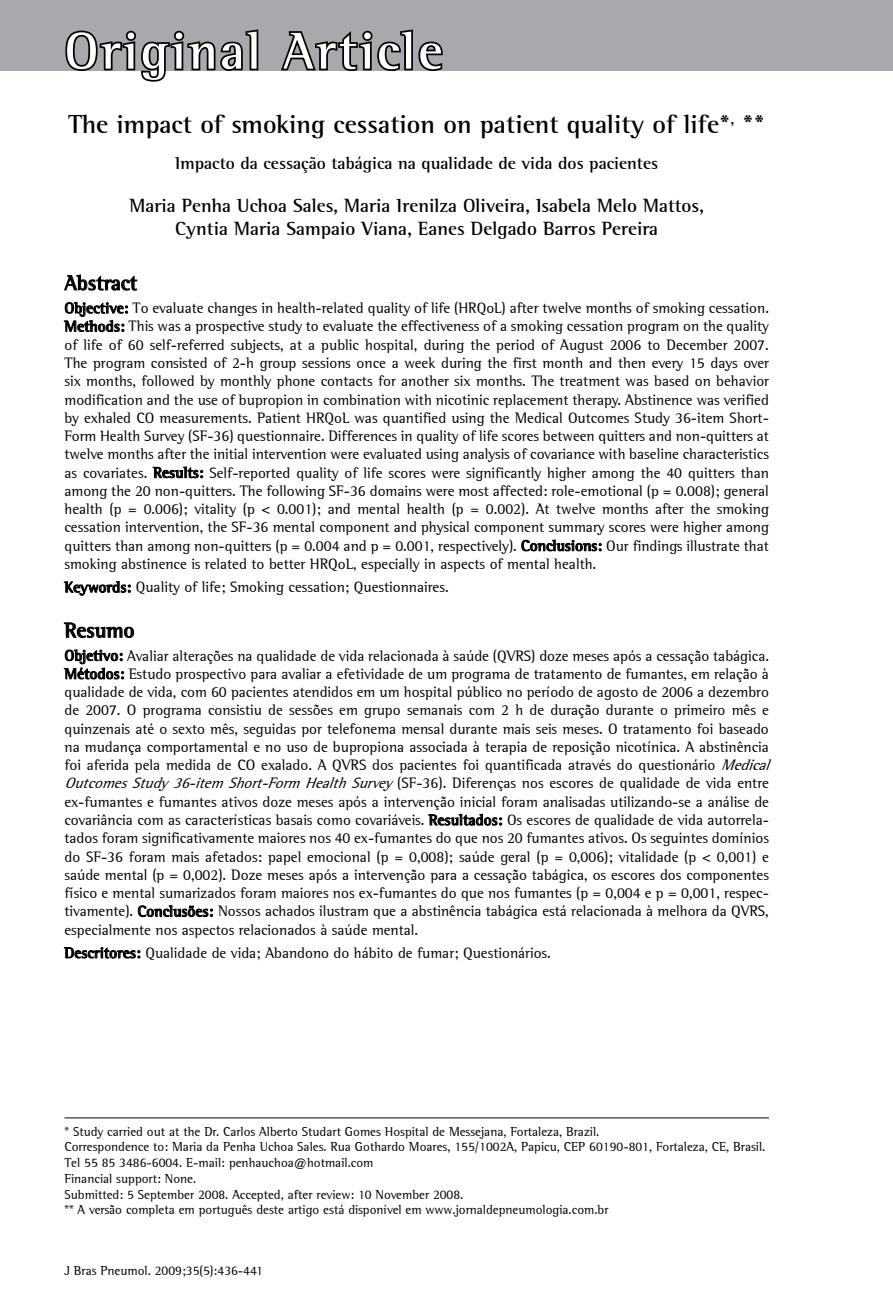
<style>
.page{position:relative;width:893px;height:1315px;background:#fff}
.page>*{position:absolute;margin:0;border:0;box-sizing:border-box;transform-origin:0 0}
.t1{font:700 52.5px "Libre Semi Serif S Si";letter-spacing:.05em;color:#fff}
.t2{font:700 26.25px "Libre Semi Serif S Si";color:#000}
.t3{font:700 21px "Libre Semi Serif S Si";color:#000}
.t4{font:700 19.25px/23.1px "Libre Semi Serif S Si";color:#000;text-align:center}
.t5{font:700 17.5px "Libre Semi Serif S Si";color:#000}
.t6{font:15.22px/18.2px "Libre Semi Serif S Si";color:#000;text-align:justify}
.t7{font:13.12px/15.8px "Libre Semi Serif S Si";color:#000}
.s1{font-weight:700}
.s2{font-style:italic}
</style>
<div class="page">
<div style="left:0;top:0;width:893px;height:70px;background:#a7a9ac"></div>
<svg style="left:64px;top:275px;width:73px;height:15px"></svg>
<svg style="left:64px;top:302px;width:64px;height:30px"></svg>
<svg style="left:153px;top:467px;width:50px;height:11px"></svg>
<svg style="left:522px;top:540px;width:79px;height:11px"></svg>
<svg style="left:64px;top:581px;width:67px;height:14px"></svg>
<svg style="left:64px;top:622px;width:70px;height:16px"></svg>
<svg style="left:64px;top:649px;width:60px;height:30px"></svg>
<svg style="left:428px;top:814px;width:74px;height:11px"></svg>
<svg style="left:138px;top:905px;width:75px;height:11px"></svg>
<svg style="left:64px;top:947px;width:76px;height:11px"></svg>
<hr style="left:64px;top:1117px;width:705px;height:1px;background:#000">
<svg style="left:63px;top:29px;width:197px;height:53px"></svg>
<svg style="left:278px;top:29px;width:166px;height:42px"></svg>
<h1 class="t1" style="left:64px;top:19px;width:380px">Original Article</h1>
<h2 class="t2" style="left:68px;top:108px;width:698px">The impact of smoking cessation on patient quality of life*<sup>,</sup> **</h2>
<p class="t5" style="left:175px;top:152px;width:485px">Impacto da cessação tabágica na qualidade de vida dos pacientes</p>
<p class="t4" style="left:129px;top:194px;width:576px">Maria Penha Uchoa Sales, Maria Irenilza Oliveira, Isabela Melo Mattos,<br>Cyntia Maria Sampaio Viana, Eanes Delgado Barros Pereira</p>
<h3 class="t3" style="left:64px;top:270px;width:74px">Abstract</h3>
<p class="t6" style="left:64px;top:299px;width:706px"><span class="s1">Objective:</span> To evaluate changes in health-related quality of life (HRQoL) after twelve months of smoking cessation.<br><span class="s1">Methods:</span> This was a prospective study to evaluate the effectiveness of a smoking cessation program on the quality of life of 60 self-referred subjects, at a public hospital, during the period of August 2006 to December 2007.<br>The program consisted of 2-h group sessions once a week during the first month and then every 15 days over six months, followed by monthly phone contacts for another six months. The treatment was based on behavior modification and the use of bupropion in combination with nicotinic replacement therapy. Abstinence was verified by exhaled CO measurements. Patient HRQoL was quantified using the Medical Outcomes Study 36-item Short-Form Health Survey (SF-36) questionnaire. Differences in quality of life scores between quitters and non-quitters at twelve months after the initial intervention were evaluated using analysis of covariance with baseline characteristics as covariates. <span class="s1">Results:</span> Self-reported quality of life scores were significantly higher among the 40 quitters than among the 20 non-quitters. The following SF-36 domains were most affected: role-emotional (p = 0.008); general health (p = 0.006); vitality (p &lt; 0.001); and mental health (p = 0.002). At twelve months after the smoking cessation intervention, the SF-36 mental component and physical component summary scores were higher among quitters than among non-quitters (p = 0.004 and p = 0.001, respectively). <span class="s1">Conclusions:</span> Our findings illustrate that smoking abstinence is related to better HRQoL, especially in aspects of mental health.</p>
<p class="t6" style="left:64px;top:578px;width:386px"><span class="s1">Keywords:</span> Quality of life; Smoking cessation; Questionnaires.</p>
<h3 class="t3" style="left:64px;top:617px;width:72px">Resumo</h3>
<p class="t6" style="left:64px;top:646px;width:712px;text-align:left"><span class="s1">Objetivo:</span> Avaliar alterações na qualidade de vida relacionada à saúde (QVRS) doze meses após a cessação tabágica.<br><span class="s1">Métodos:</span> Estudo prospectivo para avaliar a efetividade de um programa de tratamento de fumantes, em relação à qualidade de vida, com 60 pacientes atendidos em um hospital público no período de agosto de 2006 a dezembro de 2007. O programa consistiu de sessões em grupo semanais com 2 h de duração durante o primeiro mês e quinzenais até o sexto mês, seguidas por telefonema mensal durante mais seis meses. O tratamento foi baseado na mudança comportamental e no uso de bupropiona associada à terapia de reposição nicotínica. A abstinência foi aferida pela medida de CO exalado. A QVRS dos pacientes foi quantificada através do questionário <span class="s2">Medical OutcomesStudy 36-itemShort-FormHealthSurvey</span> (SF-36). Diferenças nos escores de qualidade de vida entre ex-fumantes e fumantes ativos doze meses após a intervenção inicial foram analisadas utilizando-se a análise de covariância com as características basais como covariáveis. <span class="s1">Resultados:</span> Os escores de qualidade de vida autorrela&shy;tados foram significativamente maiores nos 40 ex-fumantes do que nos 20 fumantes ativos. Os seguintes domínios do SF-36 foram mais afetados: papel emocional (p = 0,008); saúde geral (p = 0,006); vitalidade (p &lt; 0,001) e saúde mental (p = 0,002). Doze meses após a intervenção para a cessação tabágica, os escores dos componentes físico e mental sumarizados foram maiores nos ex-fumantes do que nos fumantes (p = 0,004 e p = 0,001, respec&shy;tivamente). <span class="s1">Conclusões:</span> Nossos achados ilustram que a abstinência tabágica está relacionada à melhora da QVRS, especialmente nos aspectos relacionados à saúde mental.</p>
<p class="t6" style="left:64px;top:943px;width:488px"><span class="s1">Descritores:</span> Qualidade de vida; Abandono do hábito de fumar; Questionários.</p>
<p class="t7" style="left:64px;top:1123px;width:702px">* Study carried out at the Dr. Carlos Alberto Studart Gomes Hospital de Messejana, Fortaleza, Brazil.<br>Correspondence to: Maria da Penha Uchoa Sales. Rua Gothardo Moares, 155/1002A, Papicu, CEP 60190-801, Fortaleza, CE, Brasil.<br>Tel 55 85 3486-6004. E-mail: penhauchoa@hotmail.com<br>Financial support: None.<br>Submitted: 5 September 2008. Accepted, after review: 10 November 2008.<br>** A versão completa em português deste artigo está disponível em www.jornaldepneumologia.com.br</p>
<p class="t7" style="left:64px;top:1263px;width:200px">J Bras Pneumol. 2009;35(5):436-441</p>
</div>
